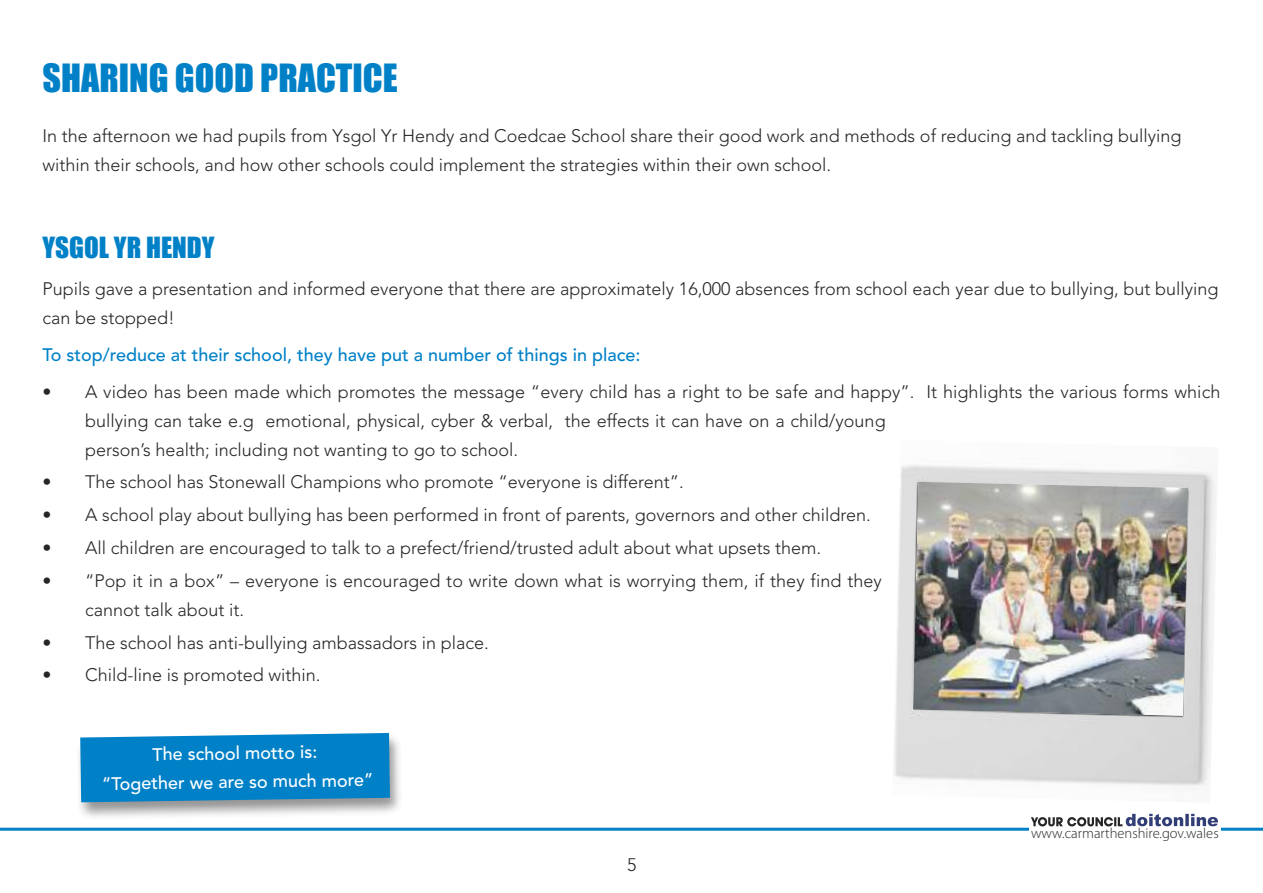
<style>
.page{position:relative;width:1263px;height:893px;background:#fff}
.page>*{position:absolute;margin:0;border:0;box-sizing:border-box;transform-origin:0 0}
.t1{font:36px "Impact";color:#0081c7}
.t2{font:27px "Impact";color:#0081c7}
.t3{font:300 18px/28.7px "Avenir";color:#272526}
.t4{font:500 18px "Avenir";color:#0081c7}
.t5{font:500 18px/28.7px "Avenir";color:#fff;text-align:center}
.t6{font:300 14.55px "Myriad Pro";color:#272526}
</style>
<div class="page">
<hr style="left:0;top:828px;width:1263px;height:3px;background:#0081c7">
<img style="left:79px;top:737px;width:321px;height:80px">
<svg style="left:80px;top:733px;width:310px;height:69px;background:#0f86c8"></svg>
<img style="left:894px;top:465px;width:322px;height:325px">
<img style="left:913px;top:482px;width:275px;height:234px">
<div style="left:1029px;top:812px;width:191px;height:34px;background:#fff"></div>
<svg style="left:1031px;top:814px;width:187px;height:12px"></svg>
<h1 class="t1" style="left:43px;top:59px;width:357px">SHARING GOOD PRACTICE</h1>
<p class="t3" style="left:43px;top:121px;width:1140px">In the afternoon we had pupils from Ysgol Yr Hendy and Coedcae School share their good work and methods of reducing and tackling bullying within their schools, and how other schools could implement the strategies within their own school.</p>
<h2 class="t2" style="left:43px;top:233px;width:174px">YSGOL YR HENDY</h2>
<p class="t3" style="left:43px;top:275px;width:1177px">Pupils gave a presentation and informed everyone that there are approximately 16,000 absences from school each year due to bullying, but bullying can be stopped!</p>
<p class="t4" style="left:43px;top:339px;width:599px">To stop/reduce at their school, they have put a number of things in place:</p>
<p class="t3" style="left:85px;top:378px;width:1137px;text-indent:-43px">• A video has been made which promotes the message “every child has a right to be safe and happy”. It highlights the various forms which bullying can take e.g emotional, physical, cyber &amp; verbal, the effects it can have on a child/young<br>person’s health; including not wanting to go to school.</p>
<p class="t3" style="left:43px;top:468px;width:643px">• The school has Stonewall Champions who promote “everyone is different”.</p>
<p class="t3" style="left:43px;top:501px;width:830px">• A school play about bullying has been performed in front of parents, governors and other children.</p>
<p class="t3" style="left:43px;top:534px;width:780px">• All children are encouraged to talk to a prefect/friend/trusted adult about what upsets them.</p>
<p class="t3" style="left:85px;top:566px;width:798px;text-indent:-43px">• “Pop it in a box” – everyone is encouraged to write down what is worrying them, if they find they cannot talk about it.</p>
<p class="t3" style="left:43px;top:628px;width:448px">• The school has anti-bullying ambassadors in place.</p>
<p class="t3" style="left:43px;top:661px;width:279px">• Child-line is promoted within.</p>
<p class="t5" style="left:101px;top:740px;width:273px;rotate:-1deg">The school motto is:<br>“Together we are so much more”</p>
<p class="t3" style="left:627px;top:850px;width:11px">5</p>
<p class="t6" style="left:1031px;top:828px;width:189px">www.carmarthenshire.gov.wales</p>
</div>
